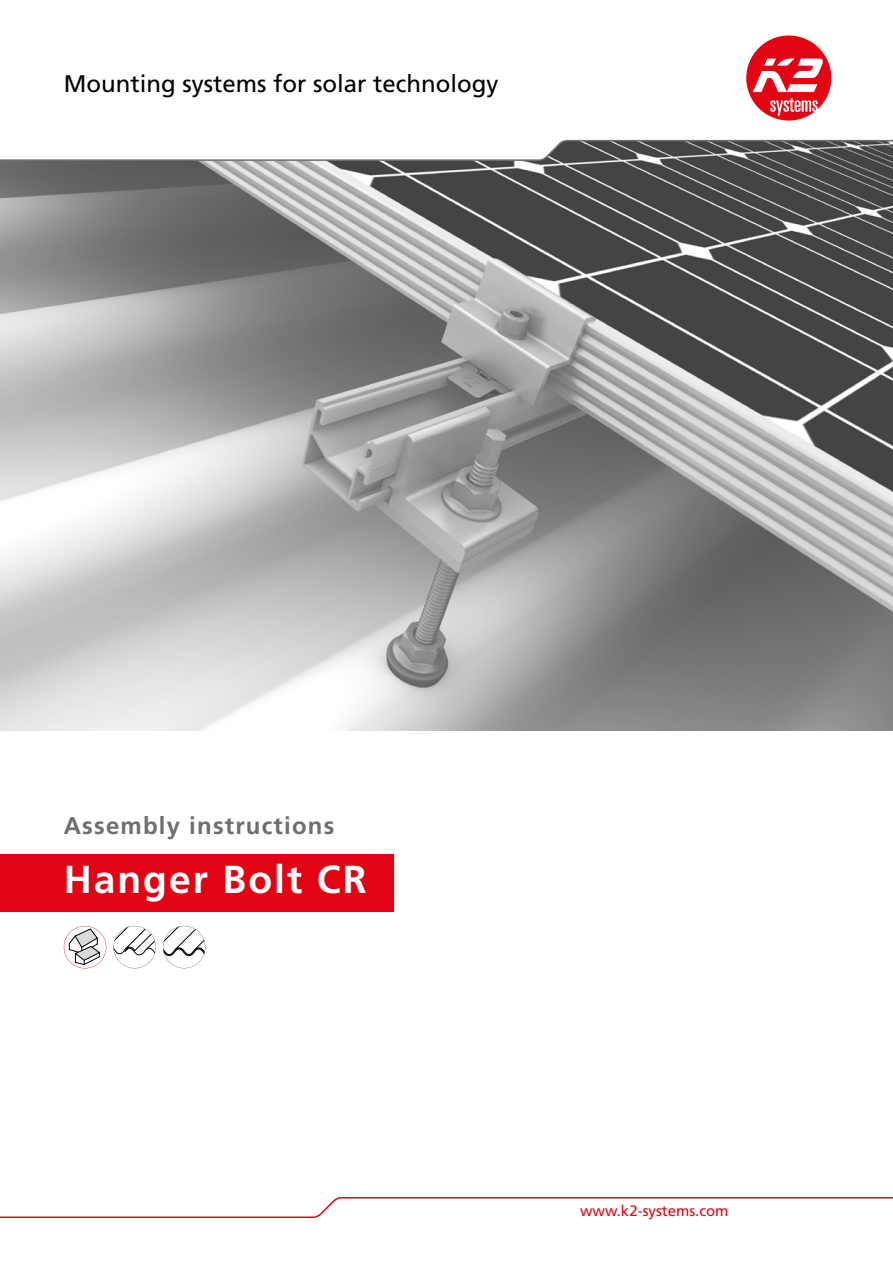
<style>
.page{position:relative;width:893px;height:1263px;background:#fff}
.page>*{position:absolute;margin:0;border:0;box-sizing:border-box;transform-origin:0 0}
.t1{font:700 39px "Frutiger LT Std";letter-spacing:.05em;color:#fff}
.t2{font:24px "Frutiger LT Std";color:#000}
.t3{font:700 24px "Frutiger LT Std";letter-spacing:.05em;color:#6f6f6f}
.t4{font:15px "Frutiger LT Std";color:#e30413}
</style>
<div class="page">
<img style="left:0;top:162px;width:893px;height:568px">
<svg style="left:0;top:1197px;width:893px;height:21px"></svg>
<svg style="left:0;top:139px;width:893px;height:23px"></svg>
<svg style="left:746px;top:36px;width:85px;height:85px"></svg>
<div style="left:0;top:854px;width:393px;height:57px;background:#e30413"></div>
<svg style="left:64px;top:926px;width:42px;height:42px"></svg>
<svg style="left:113px;top:926px;width:43px;height:42px"></svg>
<svg style="left:163px;top:926px;width:42px;height:42px"></svg>
<p class="t2" style="left:64px;top:70px;width:436px">Mounting systems for solar technology</p>
<p class="t3" style="left:64px;top:811px;width:272px">Assembly instructions</p>
<h1 class="t1" style="left:64px;top:856px;width:304px">Hanger Bolt CR</h1>
<p class="t4" style="left:580px;top:1202px;width:150px">www.k2-systems.com</p>
</div>
